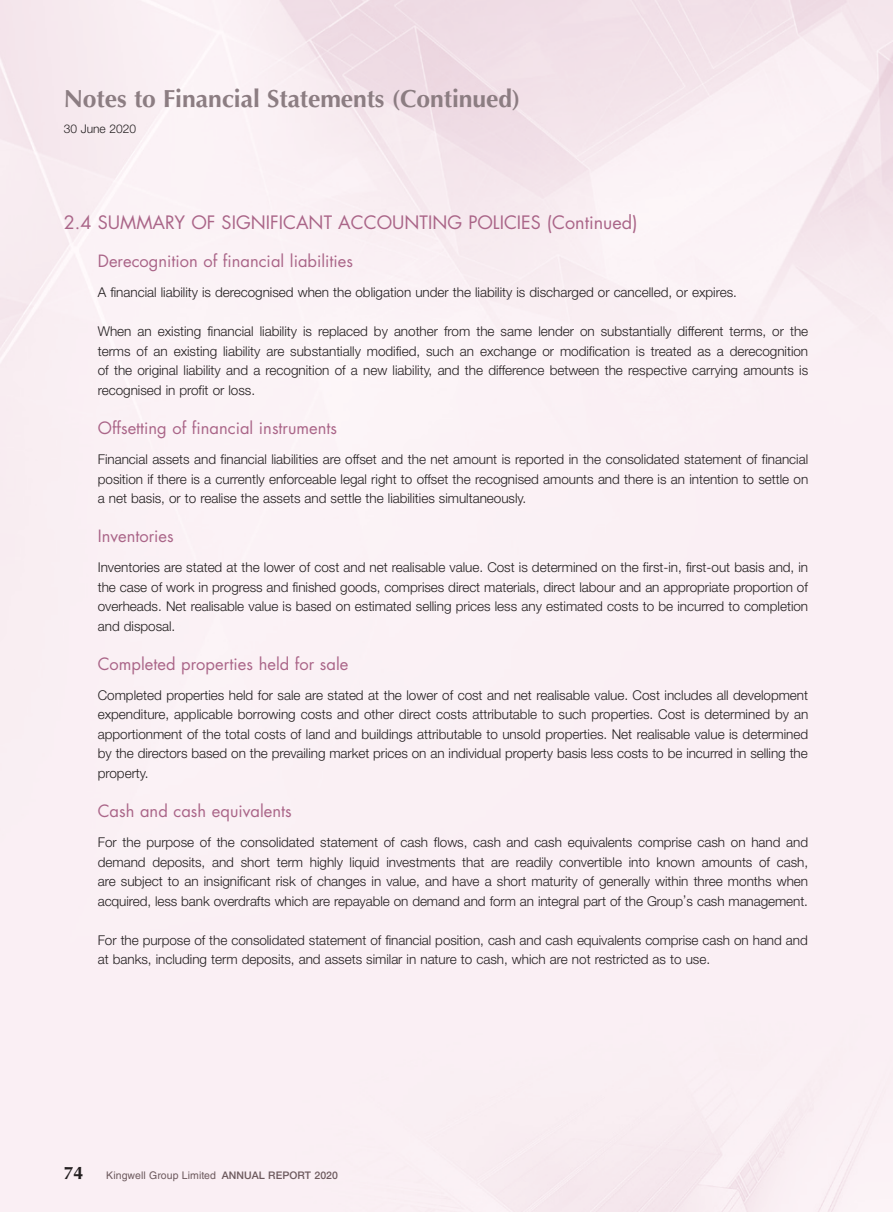
<style>
.page{position:relative;width:893px;height:1212px;background:#fff}
.page>*{position:absolute;margin:0;border:0;box-sizing:border-box;transform-origin:0 0}
.t1{font:700 24.75px "Optima LT Std";letter-spacing:-.005em;color:#8c7d82}
.Heading_1{font:18px "Futura Std";color:#aa6588}
.t2{font:700 18px "Optima LT Std";color:#231f20}
.Heading_2{font:16.5px "Futura Std";color:#aa6588}
.Body_Text{font:300 13.5px/19.5px "Helvetica Neue LT Std";color:#231f20;text-align:justify}
.t3{font:300 12px "Helvetica Neue LT Std";color:#231f20}
.t4{font:10.5px "Helvetica LT Std";letter-spacing:.01em;color:#6c595d}
.s1{font-family:"Helvetica Neue LT Std";font-weight:500}
</style>
<div class="page">
<h1 class="t1" style="left:64px;top:84px;width:458px">Notes to Financial Statements (Continued)</h1>
<p class="t3" style="left:64px;top:122px;width:74px">30 June 2020</p>
<p class="Heading_1" style="left:64px;top:211px;width:575px">2.4 SUMMARY OF SIGNIFICANT ACCOUNTING POLICIES (Continued)</p>
<p class="Heading_2" style="left:98px;top:251px;width:257px">Derecognition of financial liabilities</p>
<p class="Body_Text" style="left:98px;top:283px;width:641px">A financial liability is derecognised when the obligation under the liability is discharged or cancelled, or expires.</p>
<p class="Body_Text" style="left:98px;top:322px;width:712px">When an existing financial liability is replaced by another from the same lender on substantially different terms, or the terms of an existing liability are substantially modified, such an exchange or modification is treated as a derecognition of the original liability and a recognition of a new liability, and the difference between the respective carrying amounts is recognised in profit or loss.</p>
<p class="Heading_2" style="left:98px;top:417px;width:241px">Offsetting of financial instruments</p>
<p class="Body_Text" style="left:98px;top:449px;width:712px">Financial assets and financial liabilities are offset and the net amount is reported in the consolidated statement of financial position if there is a currently enforceable legal right to offset the recognised amounts and there is an intention to settle on a net basis, or to realise the assets and settle the liabilities simultaneously.</p>
<p class="Heading_2" style="left:98px;top:525px;width:77px">Inventories</p>
<p class="Body_Text" style="left:98px;top:557px;width:712px">Inventories are stated at the lower of cost and net realisable value. Cost is determined on the first-in, first-out basis and, in the case of work in progress and finished goods, comprises direct materials, direct labour and an appropriate proportion of overheads. Net realisable value is based on estimated selling prices less any estimated costs to be incurred to completion and disposal.</p>
<p class="Heading_2" style="left:98px;top:653px;width:252px">Completed properties held for sale</p>
<p class="Body_Text" style="left:98px;top:685px;width:712px">Completed properties held for sale are stated at the lower of cost and net realisable value. Cost includes all development expenditure, applicable borrowing costs and other direct costs attributable to such properties. Cost is determined by an apportionment of the total costs of land and buildings attributable to unsold properties. Net realisable value is determined by the directors based on the prevailing market prices on an individual property basis less costs to be incurred in selling the property.</p>
<p class="Heading_2" style="left:98px;top:800px;width:195px">Cash and cash equivalents</p>
<p class="Body_Text" style="left:98px;top:832px;width:712px">For the purpose of the consolidated statement of cash flows, cash and cash equivalents comprise cash on hand and demand deposits, and short term highly liquid investments that are readily convertible into known amounts of cash, are subject to an insignificant risk of changes in value, and have a short maturity of generally within three months when acquired, less bank overdrafts which are repayable on demand and form an integral part of the Group’s cash management.</p>
<p class="Body_Text" style="left:98px;top:930px;width:711px">For the purpose of the consolidated statement of financial position, cash and cash equivalents comprise cash on hand and at banks, including term deposits, and assets similar in nature to cash, which are not restricted as to use.</p>
<h2 class="t2" style="left:64px;top:1163px;width:21px">74</h2>
<p class="t4" style="left:106px;top:1169px;width:233px">Kingwell Group Limited <span class="s1">ANNUAL REPORT 2020</span></p>
</div>
